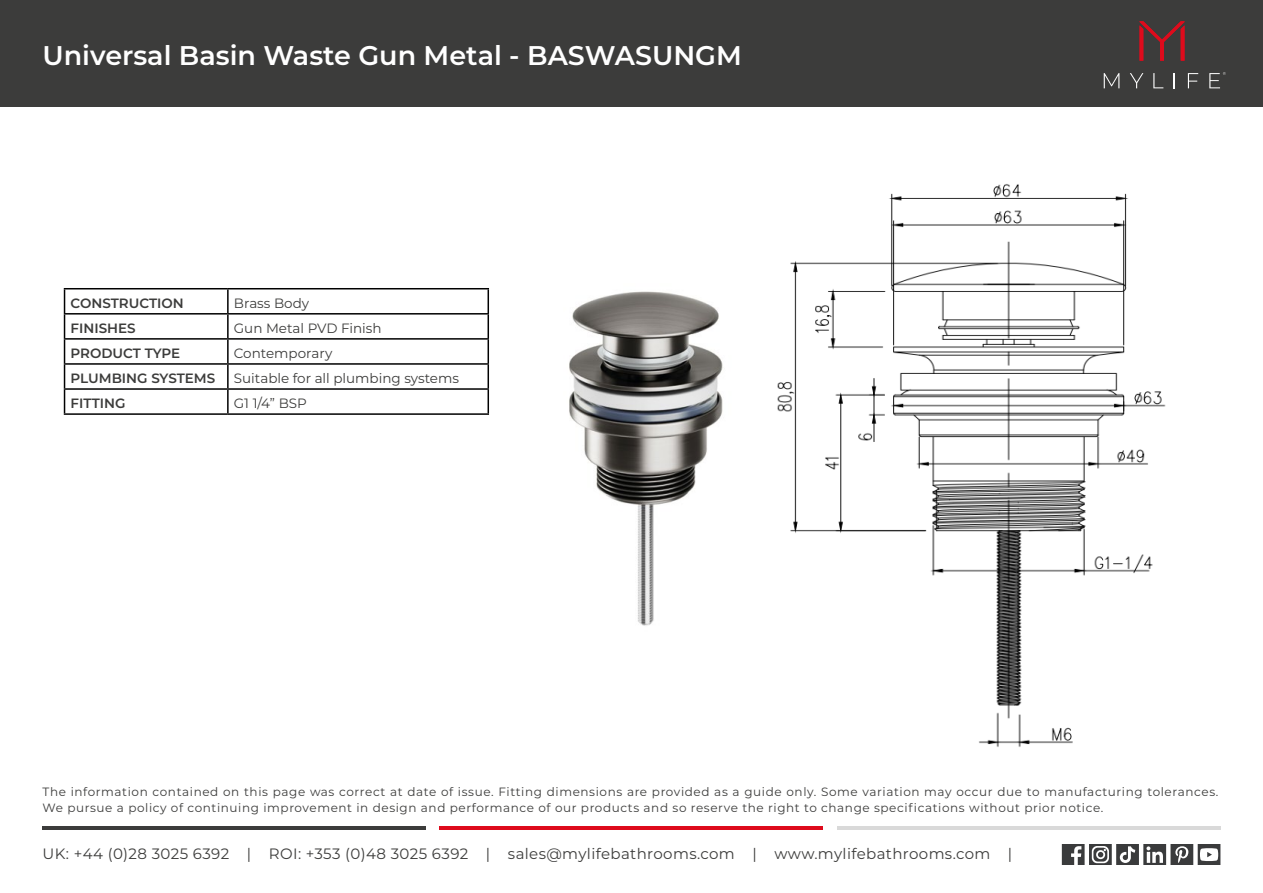
<style>
.page{position:relative;width:1263px;height:893px;background:#fff}
.page>*{position:absolute;margin:0;border:0;box-sizing:border-box;transform-origin:0 0}
.t1{font:600 27px "Montserrat";color:#fff}
.t2{font:15px "Montserrat";letter-spacing:.025em;color:#3c3c3b}
.t3{font:13.5px "Montserrat";color:#3c3c3b}
.t4{font:600 13.5px "Montserrat";color:#3c3c3b}
.t5{font:12px/16.5px "Montserrat";letter-spacing:.05em;color:#3c3c3b}
</style>
<div class="page">
<div style="left:0;top:0;width:1263px;height:106px;background:#3c3c3b"></div>
<svg style="left:1139px;top:21px;width:45px;height:40px"></svg>
<svg style="left:1104px;top:73px;width:15px;height:15px"></svg>
<svg style="left:1130px;top:73px;width:13px;height:15px"></svg>
<svg style="left:1153px;top:73px;width:10px;height:15px"></svg>
<svg style="left:1174px;top:73px;width:1px;height:15px"></svg>
<svg style="left:1188px;top:73px;width:10px;height:15px"></svg>
<svg style="left:1209px;top:72px;width:17px;height:16px"></svg>
<svg style="left:1062px;top:845px;width:158px;height:19px"></svg>
<hr style="left:43px;top:827px;width:383px;height:3px;background:#3c3c3b">
<hr style="left:440px;top:827px;width:383px;height:3px;background:#de0a1c">
<hr style="left:837px;top:827px;width:383px;height:3px;background:#d9d9d9">
<img style="left:569px;top:291px;width:154px;height:335px">
<hr style="left:64px;top:288px;width:164px;height:1px;background:#000">
<hr style="left:228px;top:288px;width:261px;height:1px;background:#000">
<hr style="left:227px;top:289px;width:2px;height:24px;background:#000">
<hr style="left:487px;top:289px;width:2px;height:24px;background:#000">
<hr style="left:64px;top:313px;width:164px;height:2px;background:#000">
<hr style="left:228px;top:313px;width:261px;height:2px;background:#000">
<hr style="left:227px;top:315px;width:2px;height:23px;background:#000">
<hr style="left:487px;top:315px;width:2px;height:23px;background:#000">
<hr style="left:64px;top:338px;width:164px;height:2px;background:#000">
<hr style="left:228px;top:338px;width:261px;height:2px;background:#000">
<hr style="left:227px;top:340px;width:2px;height:23px;background:#000">
<hr style="left:487px;top:340px;width:2px;height:23px;background:#000">
<hr style="left:64px;top:363px;width:164px;height:2px;background:#000">
<hr style="left:228px;top:363px;width:261px;height:2px;background:#000">
<hr style="left:227px;top:365px;width:2px;height:23px;background:#000">
<hr style="left:487px;top:365px;width:2px;height:23px;background:#000">
<hr style="left:64px;top:388px;width:164px;height:2px;background:#000">
<svg style="left:64px;top:289px;width:1px;height:124px"></svg>
<hr style="left:228px;top:388px;width:261px;height:2px;background:#000">
<hr style="left:227px;top:390px;width:2px;height:23px;background:#000">
<hr style="left:487px;top:390px;width:2px;height:23px;background:#000">
<hr style="left:64px;top:413px;width:164px;height:2px;background:#000">
<hr style="left:228px;top:413px;width:261px;height:2px;background:#000">
<img style="left:777px;top:184px;width:389px;height:563px">
<h1 class="t1" style="left:43px;top:36px;width:701px">Universal Basin Waste Gun Metal - BASWASUNGM</h1>
<p class="t4" style="left:71px;top:293px;width:115px">CONSTRUCTION</p>
<p class="t3" style="left:234px;top:294px;width:77px">Brass Body</p>
<p class="t4" style="left:71px;top:318px;width:67px">FINISHES</p>
<p class="t3" style="left:234px;top:319px;width:149px">Gun Metal PVD Finish</p>
<p class="t4" style="left:71px;top:344px;width:111px">PRODUCT TYPE</p>
<p class="t3" style="left:234px;top:344px;width:100px">Contemporary</p>
<p class="t4" style="left:71px;top:369px;width:146px">PLUMBING SYSTEMS</p>
<p class="t3" style="left:234px;top:369px;width:227px">Suitable for all plumbing systems</p>
<p class="t4" style="left:71px;top:394px;width:56px">FITTING</p>
<p class="t3" style="left:234px;top:394px;width:74px">G1 1/4” BSP</p>
<p class="t5" style="left:43px;top:783px;width:1177px">The information contained on this page was correct at date of issue. Fitting dimensions are provided as a guide only. Some variation may occur due to manufacturing tolerances.<br>We pursue a policy of continuing improvement in design and performance of our products and so reserve the right to change specifications without prior notice.</p>
<p class="t2" style="left:43px;top:843px;width:971px">UK: +44 (0)28 3025 6392 | ROI: +353 (0)48 3025 6392 | sales@mylifebathrooms.com | www.mylifebathrooms.com |</p>
</div>
